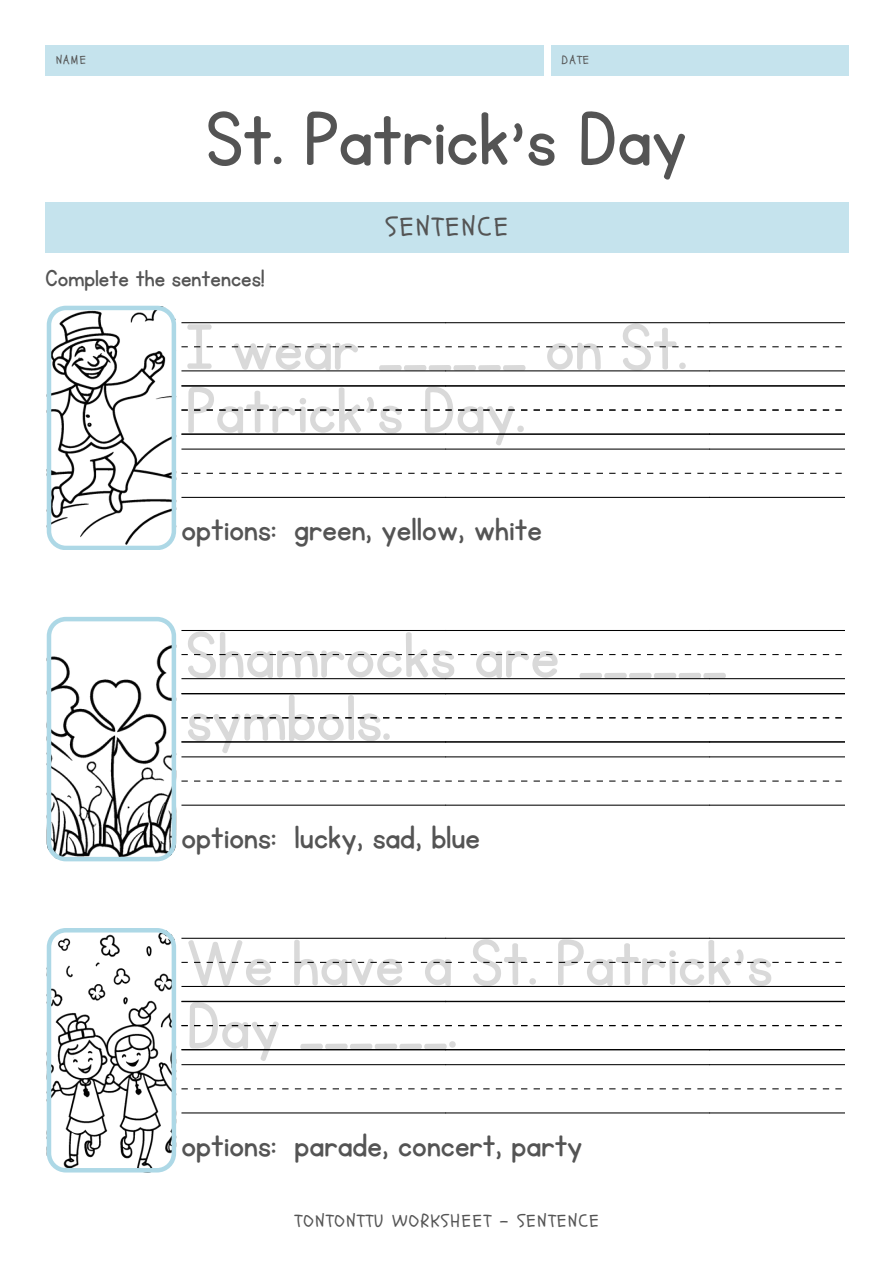
<style>
.page{position:relative;width:894px;height:1264px;background:#fff}
.page>*{position:absolute;margin:0;border:0;box-sizing:border-box;transform-origin:0 0}
.t1{font:87px "KG Primary Penmanship";color:#545454}
.t2{font:75px/63px "KG Primary Penmanship";color:#d9d9d9}
.t3{font:37.5px "KG Primary Penmanship";color:#545454}
.t4{font:27px "KG Primary Penmanship";color:#545454}
.t5{font:27px "Schoolbell";letter-spacing:.1em;color:#545454}
.t6{font:18px "Schoolbell";letter-spacing:.1em;color:#545454}
.t7{font:12px "Schoolbell";letter-spacing:.1em;color:#545454}
</style>
<div class="page">
<div style="left:45px;top:202px;width:803px;height:51px;background:#c5e3ed"></div>
<div style="left:45px;top:45px;width:498px;height:30px;background:#c5e3ed"></div>
<div style="left:551px;top:45px;width:297px;height:30px;background:#c5e3ed"></div>
<hr style="left:445px;top:322px;width:264px;height:1px;background:#000">
<hr style="left:445px;top:370px;width:264px;height:1px;background:#000">
<hr style="left:445px;top:433px;width:264px;height:1px;background:#000">
<hr style="left:445px;top:496px;width:264px;height:1px;background:#000">
<hr style="left:445px;top:559px;width:264px;height:1px;background:#000">
<hr style="left:709px;top:322px;width:135px;height:1px;background:#000">
<hr style="left:709px;top:559px;width:135px;height:1px;background:#000">
<hr style="left:181px;top:322px;width:265px;height:1px;background:#000">
<hr style="left:181px;top:370px;width:265px;height:1px;background:#000">
<hr style="left:181px;top:433px;width:265px;height:1px;background:#000">
<hr style="left:181px;top:496px;width:265px;height:1px;background:#000">
<hr style="left:181px;top:559px;width:265px;height:1px;background:#000">
<hr style="left:445px;top:385px;width:264px;height:1px;background:#000">
<hr style="left:445px;top:448px;width:264px;height:1px;background:#000">
<hr style="left:445px;top:511px;width:264px;height:1px;background:#000">
<hr style="left:445px;top:574px;width:264px;height:1px;background:#000">
<hr style="left:445px;top:434px;width:264px;height:1px;background:#000">
<hr style="left:445px;top:497px;width:264px;height:1px;background:#000">
<hr style="left:445px;top:560px;width:264px;height:1px;background:#000">
<hr style="left:445px;top:623px;width:264px;height:1px;background:#000">
<svg style="left:445px;top:346px;width:258px;height:152px"></svg>
<hr style="left:709px;top:511px;width:135px;height:1px;background:#000">
<hr style="left:709px;top:574px;width:135px;height:1px;background:#000">
<hr style="left:709px;top:560px;width:135px;height:1px;background:#000">
<hr style="left:709px;top:623px;width:135px;height:1px;background:#000">
<svg style="left:709px;top:346px;width:135px;height:152px"></svg>
<hr style="left:181px;top:385px;width:265px;height:1px;background:#000">
<hr style="left:181px;top:448px;width:265px;height:1px;background:#000">
<hr style="left:181px;top:511px;width:265px;height:1px;background:#000">
<hr style="left:181px;top:574px;width:265px;height:1px;background:#000">
<hr style="left:181px;top:434px;width:265px;height:1px;background:#000">
<hr style="left:181px;top:497px;width:265px;height:1px;background:#000">
<hr style="left:181px;top:560px;width:265px;height:1px;background:#000">
<hr style="left:181px;top:623px;width:265px;height:1px;background:#000">
<svg style="left:47px;top:306px;width:392px;height:244px"></svg>
<hr style="left:445px;top:630px;width:264px;height:1px;background:#000">
<hr style="left:445px;top:678px;width:264px;height:1px;background:#000">
<hr style="left:709px;top:630px;width:135px;height:1px;background:#000">
<hr style="left:181px;top:630px;width:265px;height:1px;background:#000">
<hr style="left:181px;top:678px;width:265px;height:1px;background:#000">
<hr style="left:445px;top:693px;width:264px;height:1px;background:#000">
<hr style="left:445px;top:756px;width:264px;height:1px;background:#000">
<hr style="left:445px;top:819px;width:264px;height:1px;background:#000">
<hr style="left:445px;top:882px;width:264px;height:1px;background:#000">
<hr style="left:445px;top:741px;width:264px;height:1px;background:#000">
<hr style="left:445px;top:804px;width:264px;height:1px;background:#000">
<hr style="left:445px;top:867px;width:264px;height:1px;background:#000">
<hr style="left:445px;top:930px;width:264px;height:1px;background:#000">
<svg style="left:445px;top:654px;width:258px;height:152px"></svg>
<hr style="left:709px;top:819px;width:135px;height:1px;background:#000">
<hr style="left:709px;top:882px;width:135px;height:1px;background:#000">
<hr style="left:709px;top:867px;width:135px;height:1px;background:#000">
<hr style="left:709px;top:930px;width:135px;height:1px;background:#000">
<svg style="left:709px;top:654px;width:135px;height:152px"></svg>
<hr style="left:181px;top:693px;width:265px;height:1px;background:#000">
<hr style="left:181px;top:756px;width:265px;height:1px;background:#000">
<hr style="left:181px;top:819px;width:265px;height:1px;background:#000">
<hr style="left:181px;top:882px;width:265px;height:1px;background:#000">
<hr style="left:181px;top:741px;width:265px;height:1px;background:#000">
<hr style="left:181px;top:804px;width:265px;height:1px;background:#000">
<hr style="left:181px;top:867px;width:265px;height:1px;background:#000">
<hr style="left:181px;top:930px;width:265px;height:1px;background:#000">
<svg style="left:47px;top:617px;width:392px;height:244px"></svg>
<hr style="left:445px;top:937px;width:264px;height:1px;background:#000">
<hr style="left:445px;top:1000px;width:264px;height:1px;background:#000">
<hr style="left:445px;top:1063px;width:264px;height:1px;background:#000">
<hr style="left:445px;top:1126px;width:264px;height:1px;background:#000">
<hr style="left:445px;top:985px;width:264px;height:1px;background:#000">
<hr style="left:709px;top:937px;width:135px;height:1px;background:#000">
<hr style="left:709px;top:1126px;width:135px;height:1px;background:#000">
<hr style="left:181px;top:937px;width:265px;height:1px;background:#000">
<hr style="left:181px;top:1000px;width:265px;height:1px;background:#000">
<hr style="left:181px;top:1063px;width:265px;height:1px;background:#000">
<hr style="left:181px;top:1126px;width:265px;height:1px;background:#000">
<hr style="left:181px;top:985px;width:265px;height:1px;background:#000">
<hr style="left:445px;top:1001px;width:264px;height:1px;background:#000">
<hr style="left:445px;top:1064px;width:264px;height:1px;background:#000">
<hr style="left:445px;top:1127px;width:264px;height:1px;background:#000">
<hr style="left:445px;top:1190px;width:264px;height:1px;background:#000">
<hr style="left:445px;top:1049px;width:264px;height:1px;background:#000">
<hr style="left:445px;top:1112px;width:264px;height:1px;background:#000">
<hr style="left:445px;top:1175px;width:264px;height:1px;background:#000">
<hr style="left:445px;top:1238px;width:264px;height:1px;background:#000">
<svg style="left:445px;top:961px;width:258px;height:153px"></svg>
<hr style="left:709px;top:1127px;width:135px;height:1px;background:#000">
<hr style="left:709px;top:1190px;width:135px;height:1px;background:#000">
<hr style="left:709px;top:1175px;width:135px;height:1px;background:#000">
<hr style="left:709px;top:1238px;width:135px;height:1px;background:#000">
<svg style="left:709px;top:961px;width:135px;height:153px"></svg>
<hr style="left:181px;top:1001px;width:265px;height:1px;background:#000">
<hr style="left:181px;top:1064px;width:265px;height:1px;background:#000">
<hr style="left:181px;top:1127px;width:265px;height:1px;background:#000">
<hr style="left:181px;top:1190px;width:265px;height:1px;background:#000">
<hr style="left:181px;top:1049px;width:265px;height:1px;background:#000">
<hr style="left:181px;top:1112px;width:265px;height:1px;background:#000">
<hr style="left:181px;top:1175px;width:265px;height:1px;background:#000">
<hr style="left:181px;top:1238px;width:265px;height:1px;background:#000">
<svg style="left:47px;top:928px;width:392px;height:244px"></svg>
<p class="t7" style="left:56px;top:52px;width:31px">NAME</p>
<p class="t7" style="left:561px;top:52px;width:29px">DATE</p>
<h3 class="t1" style="left:206px;top:97px;width:482px">St. Patrick’s Day</h3>
<h3 class="t4" style="left:45px;top:265px;width:221px">Complete the sentences!</h3>
<p class="t5" style="left:386px;top:209px;width:123px">SENTENCE</p>
<p class="t2" style="left:186px;top:318px;width:502px">I wear ______ on St.<br>Patrick’s Day.</p>
<h1 class="t3" style="left:181px;top:511px;width:97px">options:</h1>
<p class="t3" style="left:294px;top:511px;width:249px">green, yellow, white</p>
<h5 class="t2" style="left:186px;top:625px;width:542px">Shamrocks are ______ symbols.</h5>
<p class="t3" style="left:181px;top:819px;width:97px">options:</p>
<h2 class="t3" style="left:294px;top:819px;width:187px">lucky, sad, blue</h2>
<p class="t2" style="left:186px;top:933px;width:587px">We have a St. Patrick’s<br>Day ______.</p>
<p class="t3" style="left:181px;top:1126px;width:97px">options:</p>
<p class="t3" style="left:294px;top:1126px;width:289px">parade, concert, party</p>
<p class="t6" style="left:295px;top:1209px;width:305px">TONTONTTU WORKSHEET - SENTENCE</p>
</div>
